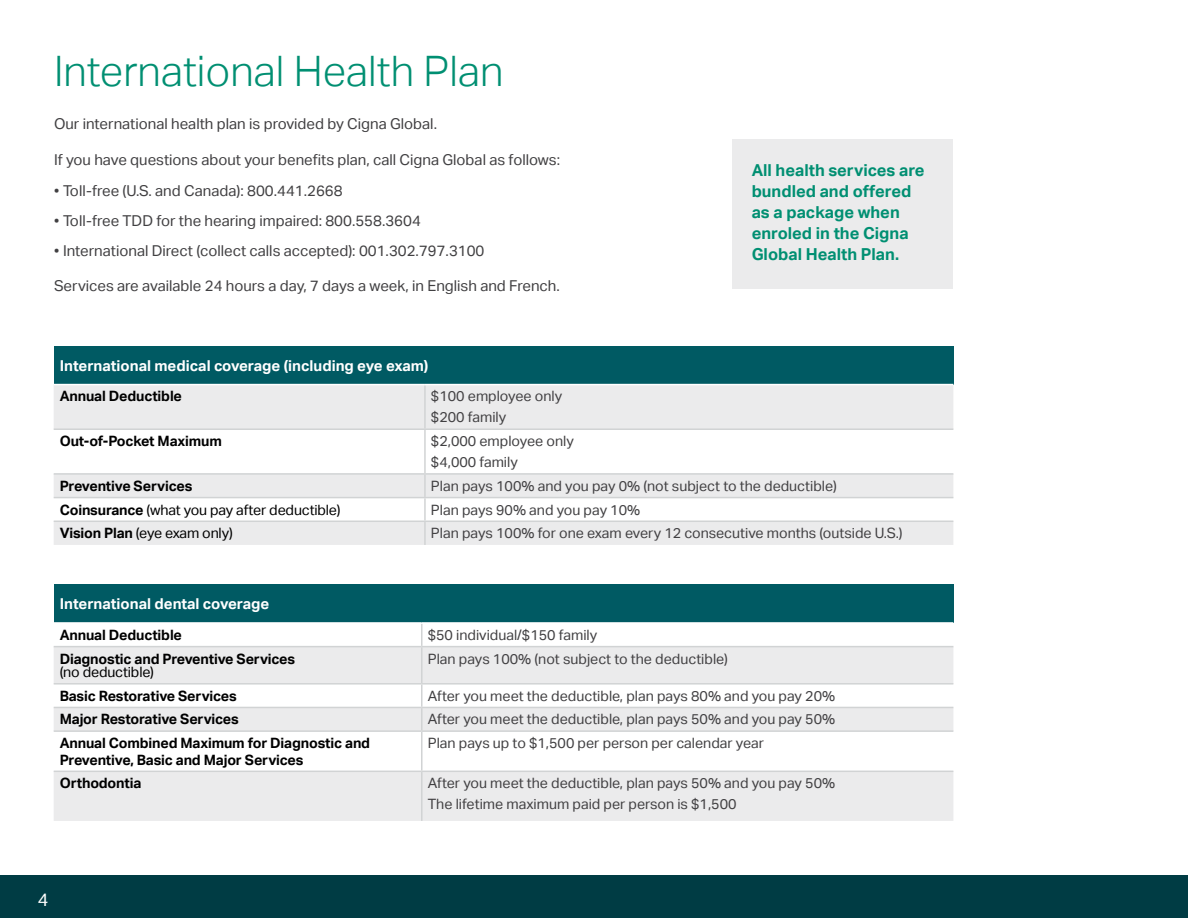
<style>
.page{position:relative;width:1188px;height:918px;background:#fff}
.page>*{position:absolute;margin:0;border:0;box-sizing:border-box;transform-origin:0 0}
.t1{font:300 42px "AECOM Sans";color:#008f72}
.t2{font:18px "AECOM Sans";color:#fff}
.t3{font:700 16.5px/21px "AECOM Sans";color:#008f72}
.t4{font:15px "AECOM Sans";color:#414042}
.t5{font:700 15px "AECOM Sans";color:#fff}
.t6{font:14.25px/21px "AECOM Sans";color:#414042}
.t7{font:700 14.25px/16.5px "AECOM Sans";letter-spacing:-.01em;color:#000}
.t8{font:14.25px "AECOM Sans";letter-spacing:-.01em;color:#000}
.s1{font-size:14.25px}
.s2{font-weight:700}
</style>
<div class="page">
<div style="left:54px;top:346px;width:899px;height:39px;background:#005a63"></div>
<svg style="left:54px;top:385px;width:899px;height:160px;fill:#ebebec"></svg>
<hr style="left:424px;top:385px;width:2px;height:43px;background:#d1d3d4">
<hr style="left:54px;top:428px;width:371px;height:2px;background:#d1d3d4">
<hr style="left:425px;top:428px;width:528px;height:2px;background:#d1d3d4">
<hr style="left:424px;top:430px;width:2px;height:43px;background:#d1d3d4">
<hr style="left:54px;top:473px;width:371px;height:2px;background:#d1d3d4">
<hr style="left:425px;top:473px;width:528px;height:2px;background:#d1d3d4">
<hr style="left:424px;top:475px;width:2px;height:22px;background:#d1d3d4">
<hr style="left:54px;top:497px;width:371px;height:1px;background:#d1d3d4">
<hr style="left:425px;top:497px;width:528px;height:1px;background:#d1d3d4">
<hr style="left:424px;top:498px;width:2px;height:23px;background:#d1d3d4">
<hr style="left:54px;top:521px;width:371px;height:1px;background:#d1d3d4">
<hr style="left:425px;top:521px;width:528px;height:1px;background:#d1d3d4">
<hr style="left:424px;top:522px;width:2px;height:23px;background:#d1d3d4">
<hr style="left:54px;top:384px;width:371px;height:1px;background:#fff">
<hr style="left:425px;top:384px;width:528px;height:1px;background:#fff">
<div style="left:54px;top:584px;width:899px;height:39px;background:#005a63"></div>
<svg style="left:54px;top:647px;width:899px;height:174px;fill:#ebebec"></svg>
<hr style="left:421px;top:624px;width:2px;height:22px;background:#d1d3d4">
<hr style="left:54px;top:646px;width:368px;height:1px;background:#d1d3d4">
<hr style="left:422px;top:646px;width:531px;height:1px;background:#d1d3d4">
<hr style="left:421px;top:647px;width:2px;height:36px;background:#d1d3d4">
<hr style="left:54px;top:683px;width:368px;height:2px;background:#d1d3d4">
<hr style="left:422px;top:683px;width:531px;height:2px;background:#d1d3d4">
<hr style="left:421px;top:685px;width:2px;height:22px;background:#d1d3d4">
<hr style="left:54px;top:707px;width:368px;height:1px;background:#d1d3d4">
<hr style="left:422px;top:707px;width:531px;height:1px;background:#d1d3d4">
<hr style="left:421px;top:708px;width:2px;height:22px;background:#d1d3d4">
<hr style="left:54px;top:730px;width:368px;height:2px;background:#d1d3d4">
<hr style="left:422px;top:730px;width:531px;height:2px;background:#d1d3d4">
<hr style="left:421px;top:732px;width:2px;height:39px;background:#d1d3d4">
<hr style="left:54px;top:771px;width:368px;height:1px;background:#d1d3d4">
<hr style="left:422px;top:771px;width:531px;height:1px;background:#d1d3d4">
<hr style="left:421px;top:772px;width:2px;height:49px;background:#d1d3d4">
<hr style="left:54px;top:622px;width:368px;height:2px;background:#fff">
<hr style="left:422px;top:622px;width:531px;height:2px;background:#fff">
<div style="left:732px;top:140px;width:221px;height:149px;background:#ebebec"></div>
<div style="left:0;top:876px;width:1188px;height:42px;background:#003c44"></div>
<h1 class="t1" style="left:54px;top:47px;width:451px">International Health Plan</h1>
<p class="t4" style="left:54px;top:115px;width:385px">Our international health plan is provided by Cigna Global.</p>
<p class="t4" style="left:54px;top:151px;width:508px">If you have questions about your benefits plan, call Cigna Global as follows:</p>
<p class="t4" style="left:54px;top:182px;width:290px"><span class="s1">•</span> Toll-free (U.S. and Canada): 800.441.2668</p>
<p class="t4" style="left:54px;top:212px;width:368px"><span class="s1">•</span> Toll-free TDD for the hearing impaired: 800.558.3604</p>
<p class="t4" style="left:54px;top:242px;width:432px"><span class="s1">•</span> International Direct (collect calls accepted): 001.302.797.3100</p>
<p class="t4" style="left:54px;top:277px;width:507px">Services are available 24 hours a day, 7 days a week, in English and French.</p>
<p class="t3" style="left:752px;top:160px;width:174px">All health services are bundled and offered as a package when enroled in the Cigna<br>Global Health Plan.</p>
<p class="t5" style="left:60px;top:357px;width:370px">International medical coverage (including eye exam)</p>
<p class="t7" style="left:60px;top:388px;width:124px">Annual Deductible</p>
<p class="t6" style="left:431px;top:386px;width:133px">$100 employee only $200 family</p>
<p class="t7" style="left:60px;top:433px;width:164px">Out-of-Pocket Maximum</p>
<p class="t6" style="left:431px;top:431px;width:144px">$2,000 employee only $4,000 family</p>
<p class="t7" style="left:60px;top:478px;width:134px">Preventive Services</p>
<p class="t6" style="left:431px;top:475px;width:407px">Plan pays 100% and you pay 0% (not subject to the deductible)</p>
<p class="t8" style="left:60px;top:501px;width:282px"><span class="s2">Coinsurance</span> (what you pay after deductible)</p>
<p class="t6" style="left:431px;top:499px;width:211px">Plan pays 90% and you pay 10%</p>
<p class="t8" style="left:60px;top:525px;width:175px"><span class="s2">Vision Plan</span> (eye exam only)</p>
<p class="t6" style="left:431px;top:523px;width:473px">Plan pays 100% for one exam every 12 consecutive months (outside U.S.)</p>
<p class="t5" style="left:60px;top:595px;width:211px">International dental coverage</p>
<p class="t7" style="left:60px;top:627px;width:124px">Annual Deductible</p>
<p class="t6" style="left:428px;top:624px;width:171px">$50 individual/$150 family</p>
<p class="t7" style="left:60px;top:650px;width:237px">Diagnostic and Preventive Services</p>
<p class="t8" style="left:60px;top:664px;width:96px">(no deductible)</p>
<p class="t6" style="left:428px;top:648px;width:302px">Plan pays 100% (not subject to the deductible)</p>
<p class="t7" style="left:60px;top:688px;width:179px">Basic Restorative Services</p>
<p class="t6" style="left:428px;top:685px;width:409px">After you meet the deductible, plan pays 80% and you pay 20%</p>
<p class="t7" style="left:60px;top:711px;width:181px">Major Restorative Services</p>
<p class="t6" style="left:428px;top:709px;width:409px">After you meet the deductible, plan pays 50% and you pay 50%</p>
<p class="t7" style="left:60px;top:735px;width:312px">Annual Combined Maximum for Diagnostic and<br>Preventive, Basic and Major Services</p>
<p class="t6" style="left:428px;top:733px;width:338px">Plan pays up to $1,500 per person per calendar year</p>
<p class="t7" style="left:60px;top:775px;width:83px">Orthodontia</p>
<p class="t6" style="left:428px;top:773px;width:409px">After you meet the deductible, plan pays 50% and you pay 50%<br>The lifetime maximum paid per person is $1,500</p>
<p class="t2" style="left:38px;top:889px;width:12px">4</p>
</div>
